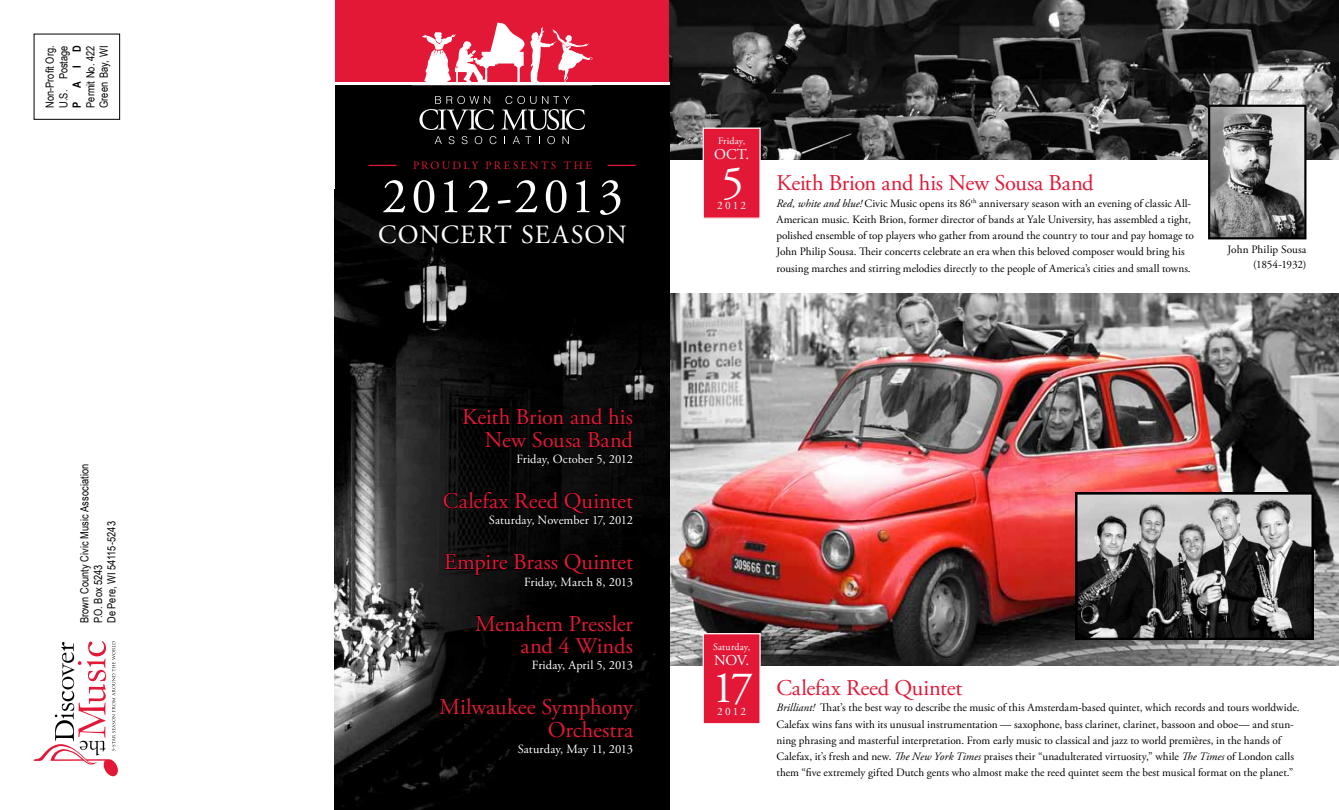
<style>
.page{position:relative;width:1339px;height:810px;background:#fff}
.page>*{position:absolute;margin:0;border:0;box-sizing:border-box;transform-origin:0 0}
.t1{font:50px "Adobe Garamond Pro";letter-spacing:.06em;color:#fff}
.t2{font:45px "Adobe Garamond Pro";color:#fff}
.t3{font:26.25px "Adobe Garamond Pro";color:#fff}
.t4{font:22.5px/22.5px "Adobe Garamond Pro";letter-spacing:-.005em;color:#e31837;text-align:right}
.t5{font:15px "Adobe Garamond Pro";letter-spacing:.01em;color:#fff}
.t6{font:12.5px "Adobe Garamond Pro";color:#fff}
.t7{font:11.25px/16.2px "Adobe Garamond Pro";color:#000}
.t8{font:11.25px/13.5px "Arial Narrow";color:#000}
.t9{font:11.25px "Adobe Garamond Pro";color:#e31837}
.t10{font:11.25px "Adobe Garamond Pro";letter-spacing:.185em;color:#fff}
.t11{font:700 11.25px "Arial Narrow";color:#000}
.t12{font:10px "Adobe Garamond Pro";letter-spacing:.01em;color:#fff}
.s1{font-style:italic}
</style>
<div class="page">
<div style="left:335px;top:0;width:334px;height:810px;background:#e31837"></div>
<img style="left:669px;top:294px;width:670px;height:371px">
<img style="left:669px;top:0;width:670px;height:160px">
<div style="left:335px;top:84px;width:334px;height:726px;background:#000"></div>
<div style="left:34px;top:34px;width:86px;height:86px;border:1px solid #000"></div>
<img style="left:335px;top:200px;width:334px;height:610px">
<svg style="left:439px;top:265px;width:196px;height:545px"></svg>
<svg style="left:34px;top:641px;width:84px;height:135px"></svg>
<svg style="left:412px;top:22px;width:180px;height:61px"></svg>
<svg style="left:435px;top:136px;width:7px;height:8px"></svg>
<svg style="left:475px;top:136px;width:7px;height:8px"></svg>
<svg style="left:449px;top:136px;width:5px;height:8px"></svg>
<svg style="left:462px;top:136px;width:5px;height:8px"></svg>
<svg style="left:419px;top:96px;width:75px;height:34px"></svg>
<svg style="left:489px;top:136px;width:7px;height:8px"></svg>
<svg style="left:513px;top:136px;width:18px;height:8px"></svg>
<svg style="left:562px;top:136px;width:7px;height:8px"></svg>
<svg style="left:501px;top:96px;width:84px;height:34px"></svg>
<svg style="left:547px;top:136px;width:8px;height:8px"></svg>
<hr style="left:335px;top:83px;width:335px;height:2px;background:#fff">
<svg style="left:368px;top:165px;width:29px;height:1px"></svg>
<svg style="left:608px;top:165px;width:28px;height:1px"></svg>
<div style="left:703px;top:128px;width:57px;height:90px;background:#e31837"></div>
<div style="left:702px;top:128px;width:59px;height:91px;border:1px solid #fff"></div>
<div style="left:703px;top:634px;width:57px;height:90px;background:#e31837"></div>
<div style="left:702px;top:633px;width:59px;height:91px;border:1px solid #fff"></div>
<img style="left:1211px;top:108px;width:92px;height:128px">
<div style="left:1208px;top:105px;width:98px;height:134px;border:2px solid #000"></div>
<img style="left:1075px;top:492px;width:238px;height:148px">
<p class="t8" style="left:43px;top:108px;width:64px;rotate:-90deg">Non-Profit Org.<br>U.S. Postage</p>
<p class="t11" style="left:68px;top:108px;width:64px;rotate:-90deg">P A I D</p>
<p class="t8" style="left:83px;top:108px;width:64px;rotate:-90deg">Permit No. 422<br>Green Bay, WI</p>
<p class="t8" style="left:77px;top:623px;width:161px;rotate:-90deg">Brown County Civic Music Association<br>P.O. Box 5243<br>De Pere, WI 54115-5243</p>
<p class="t9" style="left:413px;top:159px;width:11px">prou</p>
<p class="t9" style="left:453px;top:159px;width:43px">dly presen</p>
<p class="t9" style="left:541px;top:159px;width:50px">ts the</p>
<h1 class="t1" style="left:382px;top:166px;width:243px">2012-2013</h1>
<h3 class="t3" style="left:378px;top:219px;width:40px">Concer</h3>
<h3 class="t3" style="left:495px;top:219px;width:60px">t Season</h3>
<h3 class="t4" style="left:462px;top:407px;width:172px">Keith Brion and his<br>New Sousa Band</h3>
<p class="t6" style="left:516px;top:452px;width:118px">Friday, October 5, 2012</p>
<h3 class="t4" style="left:443px;top:490px;width:192px">Calefax Reed Quintet</h3>
<p class="t6" style="left:489px;top:513px;width:146px">Saturday, November 17, 2012</p>
<h3 class="t4" style="left:444px;top:552px;width:190px">Empire Brass Quintet</h3>
<p class="t6" style="left:524px;top:574px;width:110px">Friday, March 8, 2013</p>
<h3 class="t4" style="left:475px;top:613px;width:159px">Menahem Pressler and 4 Winds</h3>
<p class="t6" style="left:532px;top:658px;width:103px">Friday, April 5, 2013</p>
<h3 class="t4" style="left:439px;top:697px;width:195px">Milwaukee Symphony<br>Orchestra</h3>
<p class="t6" style="left:518px;top:742px;width:117px">Saturday, May 11, 2013</p>
<p class="t12" style="left:718px;top:135px;width:29px">Friday,</p>
<h3 class="t5" style="left:714px;top:146px;width:37px">OCT.</h3>
<h2 class="t2" style="left:721px;top:156px;width:24px">5</h2>
<p class="t10" style="left:717px;top:199px;width:30px">2012</p>
<h3 class="t4" style="left:776px;top:173px;width:319px">Keith Brion and his New Sousa Band</h3>
<p class="t7" style="left:776px;top:195px;width:419px"><span class="s1">Red, white and blue!</span> Civic Music opens its 86<sup>th</sup> anniversary season with an evening of classic All-American music. Keith Brion, former director of bands at Yale University, has assembled a tight, polished ensemble of top players who gather from around the country to tour and pay homage to John Philip Sousa. Their concerts celebrate an era when this beloved composer would bring his rousing marches and stirring melodies directly to the people of America’s cities and small towns.</p>
<p class="t7" style="left:1227px;top:243px;width:81px;line-height:15px;text-align:right">John Philip Sousa (1854-1932)</p>
<p class="t12" style="left:713px;top:641px;width:39px">Saturday,</p>
<h3 class="t5" style="left:714px;top:651px;width:37px">Nov.</h3>
<h2 class="t2" style="left:712px;top:661px;width:43px">17</h2>
<p class="t10" style="left:717px;top:705px;width:30px">2012</p>
<h3 class="t4" style="left:776px;top:677px;width:187px">Calefax Reed Quintet</h3>
<p class="t7" style="left:776px;top:700px;width:525px"><span class="s1">Brilliant!</span> That’s the best way to describe the music of this Amsterdam-based quintet, which records and tours worldwide.<br>Calefax wins fans with its unusual instrumentation — saxophone, bass clarinet, clarinet, bassoon and oboe— and stun&shy;ning phrasing and masterful interpretation. From early music to classical and jazz to world premières, in the hands of Calefax, it’s fresh and new. <span class="s1">The New York Times</span> praises their “unadulterated virtuosity,” while <span class="s1">The Times</span> of London calls them “five extremely gifted Dutch gents who almost make the reed quintet seem the best musical format on the planet.”</p>
</div>
